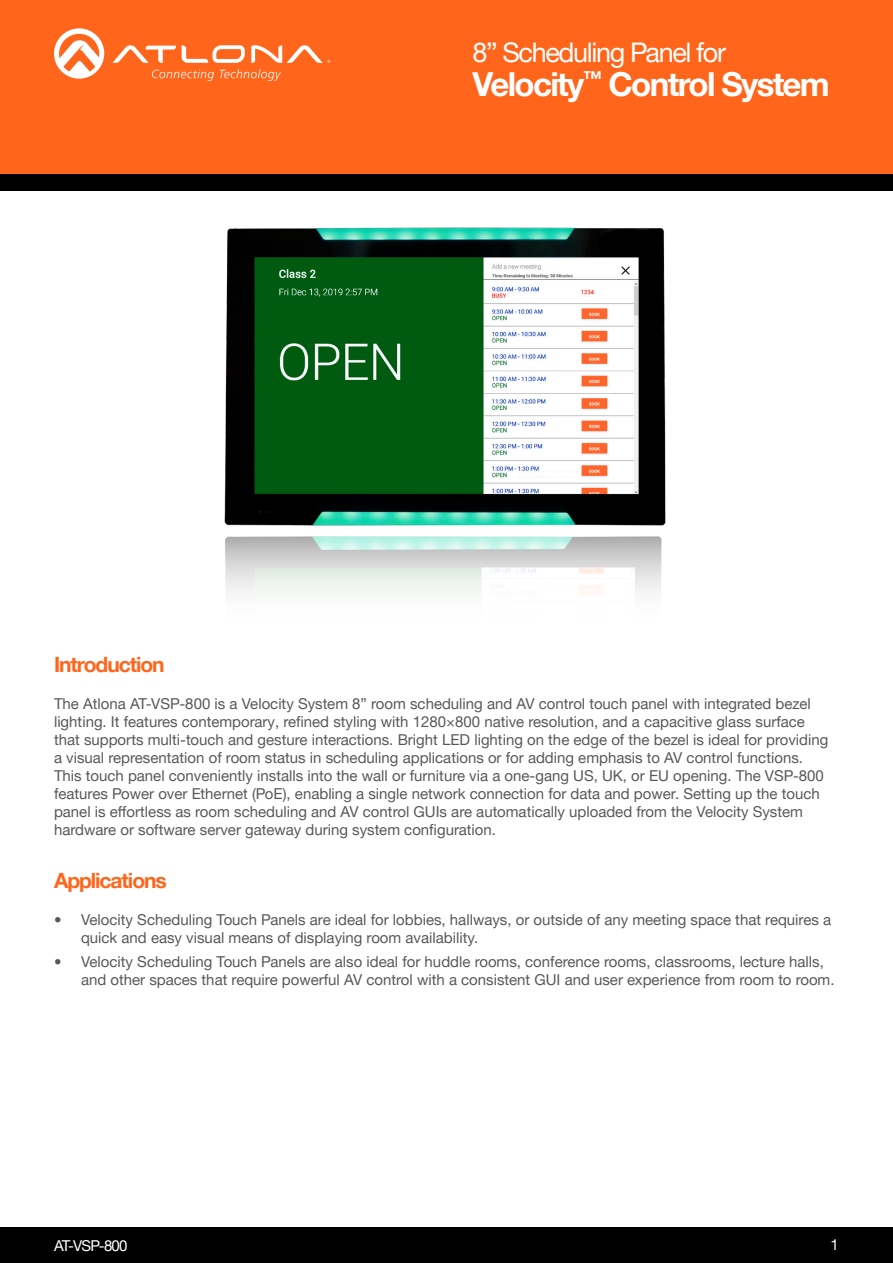
<style>
.page{position:relative;width:893px;height:1263px;background:#fff}
.page>*{position:absolute;margin:0;border:0;box-sizing:border-box;transform-origin:0 0}
.t1{font:700 33px "Helvetica Neue LTW1 G";letter-spacing:-.05em;color:#fff}
.t2{font:27px "Helvetica Neue LTW1 G";letter-spacing:-.05em;color:#fff}
.Product_Type_First_P{font:700 21px "Helvetica Neue LTW1 G";letter-spacing:-.05em;color:#ff661c}
.t3{font:15px/18px "Helvetica Neue LTW1 G";color:#57585a}
.t4{font:15px "Helvetica Neue LTW1 G";letter-spacing:-.05em;color:#fff}
</style>
<div class="page">
<div style="left:0;top:0;width:893px;height:174px;background:#ff661c"></div>
<div style="left:0;top:1227px;width:893px;height:36px;background:#000"></div>
<div style="left:0;top:174px;width:893px;height:17px;background:#000"></div>
<svg style="left:182px;top:45px;width:63px;height:18px"></svg>
<svg style="left:113px;top:45px;width:63px;height:18px"></svg>
<svg style="left:251px;top:45px;width:79px;height:18px"></svg>
<svg style="left:54px;top:28px;width:50px;height:51px"></svg>
<svg style="left:152px;top:69px;width:129px;height:12px"></svg>
<img style="left:224px;top:227px;width:442px;height:292px">
<img style="left:224px;top:519px;width:442px;height:74px">
<h2 class="t2" style="left:472px;top:35px;width:255px">8” Scheduling Panel for</h2>
<p class="Product_Type_First_P" style="left:54px;top:652px;width:112px">Introduction</p>
<h1 class="t1" style="left:472px;top:64px;width:359px">Velocity<sup>™</sup> Control System</h1>
<p class="t3" style="left:54px;top:694px;width:776px">The Atlona AT-VSP-800 is a Velocity System 8” room scheduling and AV control touch panel with integrated bezel lighting. It features contemporary, refined styling with 1280×800 native resolution, and a capacitive glass surface that supports multi-touch and gesture interactions. Bright LED lighting on the edge of the bezel is ideal for providing a visual representation of room status in scheduling applications or for adding emphasis to AV control functions.<br>This touch panel conveniently installs into the wall or furniture via a one-gang US, UK, or EU opening. The VSP-800 features Power over Ethernet (PoE), enabling a single network connection for data and power. Setting up the touch panel is effortless as room scheduling and AV control GUIs are automatically uploaded from the Velocity System hardware or software server gateway during system configuration.</p>
<p class="Product_Type_First_P" style="left:54px;top:868px;width:114px">Applications</p>
<p class="t3" style="left:81px;top:910px;width:752px;text-indent:-27px">• Velocity Scheduling Touch Panels are ideal for lobbies, hallways, or outside of any meeting space that requires a quick and easy visual means of displaying room availability.</p>
<p class="t3" style="left:81px;top:953px;width:755px;text-indent:-27px">• Velocity Scheduling Touch Panels are also ideal for huddle rooms, conference rooms, classrooms, lecture halls, and other spaces that require powerful AV control with a consistent GUI and user experience from room to room.</p>
<p class="t4" style="left:54px;top:1236px;width:75px">AT-VSP-800</p>
<p class="t4" style="left:831px;top:1235px;width:10px">1</p>
</div>
